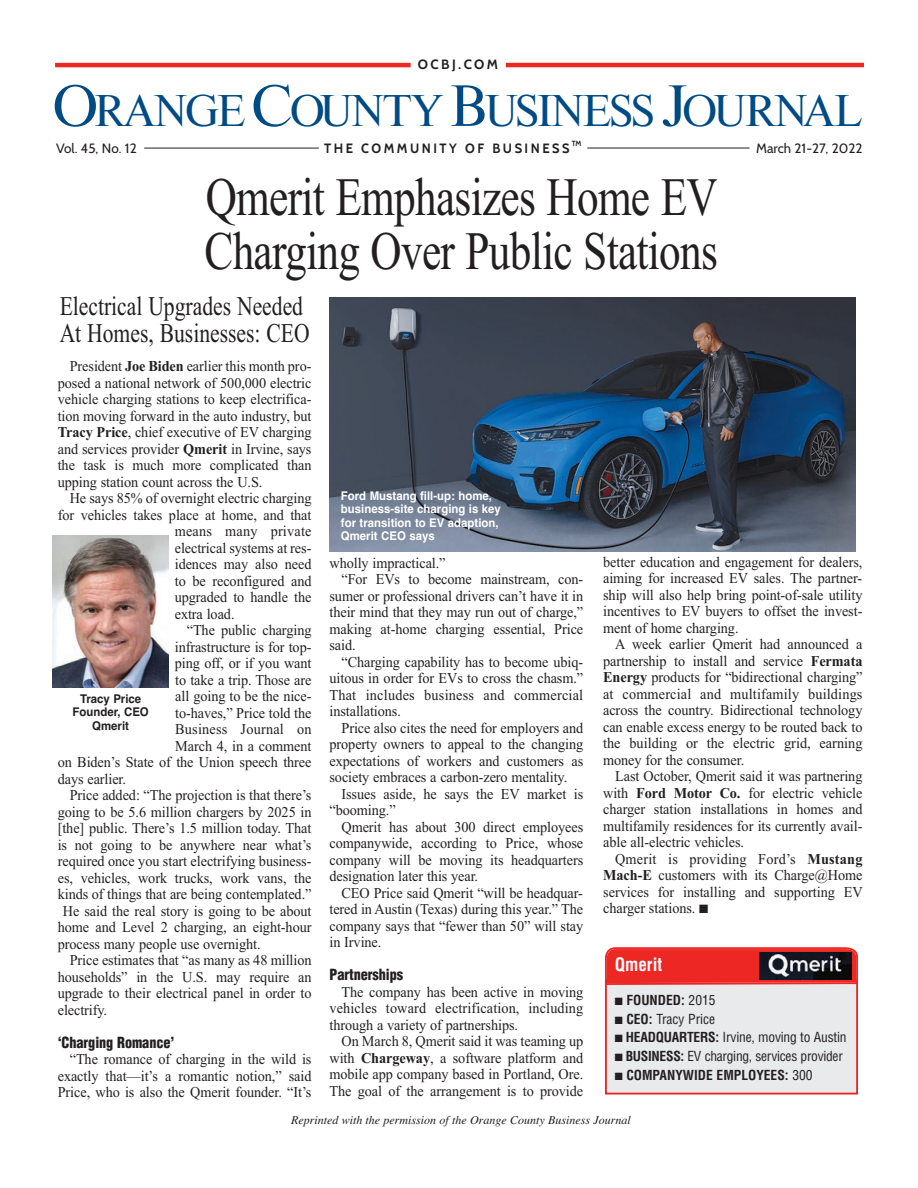
<style>
.page{position:relative;width:918px;height:1188px;background:#fff}
.page>*{position:absolute;margin:0;border:0;box-sizing:border-box;transform-origin:0 0}
.t1{font:54px/54px "Times New Roman";letter-spacing:-.015em;color:#231f20;scale:.8 1}
.t2{font:42.3px "Times Eighteen LT";letter-spacing:-.055em;color:#004b84}
.t3{font:27px/27px "Times New Roman";color:#231f20;scale:.8 1}
.t4{font:700 condensed 18px "Helvetica";color:#fff;scale:.95 1}
.t5{font:15px/16.5px "Times New Roman";letter-spacing:-.005em;color:#231f20;text-align:justify;scale:.95 1}
.t6{font:15px "Times New Roman";letter-spacing:.015em;color:#231f20;scale:.95 1}
.t7{font:900 condensed 15px "Helvetica";letter-spacing:-.005em;color:#231f20;scale:.95 1}
.t8{font:condensed 13.5px "Helvetica";letter-spacing:-.015em;color:#231f20}
.t9{font:700 condensed 13.5px "Helvetica";color:#231f20}
.t10{font:13.5px "Cabin";color:#231f20}
.t11{font:700 13.5px "Cabin";letter-spacing:.2em;color:#231f20;scale:.95 1}
.t12{font:700 13.5px "Cabin";letter-spacing:.2em;color:#231f20}
.t13{font:700 12px/13.5px "Helvetica";color:#fff;scale:.95 1}
.t14{font:italic 12px "Times";color:#231f20}
.t15{font:700 12px/13.5px "Helvetica";color:#231f20;text-align:center;scale:.95 1}
.t16{font:700 7.5px "Cabin";color:#231f20;scale:.95 1}
.s1{font-size:55.2px}
.s2{font-weight:700}
.s3{font-weight:400}
</style>
<div class="page">
<hr style="left:144px;top:148px;width:175px;height:1px;background:#231f20">
<hr style="left:587px;top:148px;width:163px;height:1px;background:#231f20">
<hr style="left:55px;top:63px;width:356px;height:4px;background:#ec2724">
<hr style="left:506px;top:63px;width:358px;height:4px;background:#ec2724">
<img style="left:330px;top:297px;width:525px;height:254px">
<div style="left:607px;top:981px;width:249px;height:112px;background:#e9eaeb"></div>
<div style="left:605px;top:980px;width:253px;height:115px;border:2px solid #ec2724"></div>
<svg style="left:605px;top:947px;width:253px;height:38px;background:#e82f2c"></svg>
<img style="left:759px;top:953px;width:92px;height:27px">
<img style="left:52px;top:535px;width:117px;height:153px">
<p class="t12" style="left:418px;top:56px;width:82px">OCBJ.COM</p>
<h2 class="t2" style="left:53px;top:87px;width:811px"><span class="s1">O</span>RANGE <span class="s1">C</span>OUNTY <span class="s1">B</span>USINESS <span class="s1">J</span>OURNAL</h2>
<p class="t10" style="left:56px;top:140px;width:82px">Vol. 45, No. 12</p>
<p class="t11" style="left:324px;top:140px;width:260px">THE COMMUNITY OF BUSINESS</p>
<p class="t10" style="left:756px;top:140px;width:108px">March 21-27, 2022</p>
<p class="t16" style="left:572px;top:139px;width:12px">TM</p>
<h1 class="t1" style="left:205px;top:169px;width:643px">Qmerit Emphasizes Home EV<br>Charging Over Public Stations</h1>
<h3 class="t3" style="left:60px;top:293px;width:314px">Electrical Upgrades Needed<br>At Homes, Businesses: CEO</h3>
<p class="t5" style="left:58px;top:358px;width:269px;text-indent:12px">President <span class="s2">Joe Biden</span> earlier this month pro&shy;posed a national network of 500,000 electric vehicle charging stations to keep electrifica&shy;tion moving forward in the auto industry, but <span class="s2">Tracy Price</span>, chief executive of EV charging and services provider <span class="s2">Qmerit</span> in Irvine, says the task is much more complicated than upping station count across the U.S.</p>
<p class="t5" style="left:70px;top:490px;width:256px">He says 85% of overnight electric charging</p>
<p class="t5" style="left:58px;top:506px;width:269px">for vehicles takes place at home, and that</p>
<p class="t6" style="left:175px;top:522px;width:145px">means many private</p>
<p class="t5" style="left:175px;top:539px;width:145px">electrical systems at res-</p>
<p class="t5" style="left:175px;top:556px;width:145px">idences may also need</p>
<p class="t5" style="left:175px;top:572px;width:145px">to be reconfigured and</p>
<p class="t5" style="left:175px;top:589px;width:145px">upgraded to handle the</p>
<p class="t5" style="left:175px;top:605px;width:64px">extra load.</p>
<p class="t5" style="left:187px;top:622px;width:133px">“The public charging</p>
<p class="t5" style="left:175px;top:638px;width:145px">infrastructure is for top-</p>
<p class="t5" style="left:175px;top:655px;width:145px">ping off, or if you want</p>
<p class="t5" style="left:175px;top:671px;width:145px">to take a trip. Those are</p>
<p class="t5" style="left:175px;top:688px;width:145px">all going to be the nice-</p>
<p class="t5" style="left:175px;top:704px;width:145px">to-haves,” Price told the</p>
<p class="t6" style="left:175px;top:720px;width:145px">Business Journal on</p>
<p class="t5" style="left:175px;top:737px;width:145px">March 4, in a comment</p>
<p class="t5" style="left:58px;top:754px;width:269px">on Biden’s State of the Union speech three</p>
<p class="t5" style="left:58px;top:770px;width:73px">days earlier.</p>
<p class="t5" style="left:70px;top:787px;width:256px">Price added: “The projection is that there’s</p>
<p class="t5" style="left:58px;top:803px;width:269px">going to be 5.6 million chargers by 2025 in</p>
<p class="t5" style="left:58px;top:820px;width:269px">[the] public. There’s 1.5 million today. That</p>
<p class="t5" style="left:58px;top:836px;width:269px">is not going to be anywhere near what’s</p>
<p class="t5" style="left:58px;top:853px;width:269px">required once you start electrifying business-</p>
<p class="t5" style="left:58px;top:869px;width:269px">es, vehicles, work trucks, work vans, the</p>
<p class="t5" style="left:58px;top:886px;width:269px">kinds of things that are being contemplated.”</p>
<p class="t5" style="left:63px;top:902px;width:263px">He said the real story is going to be about</p>
<p class="t5" style="left:58px;top:919px;width:269px">home and Level 2 charging, an eight-hour</p>
<p class="t5" style="left:58px;top:935px;width:215px">process many people use overnight.</p>
<p class="t5" style="left:70px;top:952px;width:256px">Price estimates that “as many as 48 million</p>
<p class="t5" style="left:58px;top:968px;width:269px">households” in the U.S. may require an</p>
<p class="t5" style="left:58px;top:985px;width:269px">upgrade to their electrical panel in order to</p>
<p class="t5" style="left:58px;top:1001px;width:54px">electrify.</p>
<p class="t7" style="left:58px;top:1036px;width:124px">‘Charging Romance’</p>
<p class="t5" style="left:58px;top:1051px;width:269px;text-indent:12px">“The romance of charging in the wild is exactly that—it’s a romantic notion,” said Price, who is also the Qmerit founder. “It’s</p>
<p class="t15" style="left:73px;top:692px;width:82px">Tracy Price<br>Founder, CEO<br>Qmerit</p>
<p class="t13" style="left:341px;top:489px;width:170px">Ford Mustang fill-up: home, business-site charging is key for transition to EV adaption,<br>Qmerit CEO says</p>
<p class="t5" style="left:330px;top:554px;width:124px">wholly impractical.”</p>
<p class="t5" style="left:341px;top:571px;width:256px">“For EVs to become mainstream, con-</p>
<p class="t5" style="left:330px;top:587px;width:269px">sumer or professional drivers can’t have it in</p>
<p class="t5" style="left:330px;top:604px;width:269px">their mind that they may run out of charge,”</p>
<p class="t5" style="left:330px;top:620px;width:269px">making at-home charging essential, Price</p>
<p class="t5" style="left:330px;top:637px;width:29px">said.</p>
<p class="t5" style="left:341px;top:653px;width:256px">“Charging capability has to become ubiq-</p>
<p class="t5" style="left:330px;top:670px;width:269px">uitous in order for EVs to cross the chasm.”</p>
<p class="t6" style="left:330px;top:686px;width:269px">That includes business and commercial</p>
<p class="t5" style="left:330px;top:703px;width:77px">installations.</p>
<p class="t5" style="left:341px;top:719px;width:256px">Price also cites the need for employers and</p>
<p class="t5" style="left:330px;top:736px;width:269px">property owners to appeal to the changing</p>
<p class="t5" style="left:330px;top:752px;width:269px">expectations of workers and customers as</p>
<p class="t5" style="left:330px;top:769px;width:252px">society embraces a carbon-zero mentality.</p>
<p class="t5" style="left:341px;top:785px;width:256px">Issues aside, he says the EV market is</p>
<p class="t5" style="left:330px;top:802px;width:71px">“booming.”</p>
<p class="t5" style="left:341px;top:818px;width:256px">Qmerit has about 300 direct employees</p>
<p class="t5" style="left:329px;top:835px;width:269px">companywide, according to Price, whose</p>
<p class="t5" style="left:329px;top:851px;width:269px">company will be moving its headquarters</p>
<p class="t5" style="left:329px;top:868px;width:158px">designation later this year.</p>
<p class="t5" style="left:341px;top:884px;width:256px">CEO Price said Qmerit “will be headquar-</p>
<p class="t5" style="left:329px;top:901px;width:269px">tered in Austin (Texas) during this year.” The</p>
<p class="t5" style="left:329px;top:917px;width:269px">company says that “fewer than 50” will stay</p>
<p class="t5" style="left:329px;top:934px;width:56px">in Irvine.</p>
<p class="t7" style="left:329px;top:969px;width:79px">Partnerships</p>
<p class="t5" style="left:329px;top:983px;width:269px;text-indent:12px">The company has been active in moving vehicles toward electrification, including through a variety of partnerships.</p>
<p class="t5" style="left:329px;top:1033px;width:269px;text-indent:12px">On March 8, Qmerit said it was teaming up with <span class="s2">Chargeway</span>, a software platform and mobile app company based in Portland, Ore.<br>The goal of the arrangement is to provide</p>
<p class="t5" style="left:603px;top:553px;width:274px">better education and engagement for dealers, aiming for increased EV sales. The partner&shy;ship will also help bring point-of-sale utility incentives to EV buyers to offset the invest&shy;ment of home charging.</p>
<p class="t5" style="left:603px;top:636px;width:274px;text-indent:12px">A week earlier Qmerit had announced a partnership to install and service <span class="s2">Fermata Energy</span> products for “bidirectional charging” at commercial and multifamily buildings across the country. Bidirectional technology can enable excess energy to be routed back to the building or the electric grid, earning money for the consumer.</p>
<p class="t5" style="left:603px;top:768px;width:275px;text-indent:12px">Last October, Qmerit said it was partnering with <span class="s2">Ford Motor Co.</span> for electric vehicle charger station installations in homes and multifamily residences for its currently avail&shy;able all-electric vehicles.</p>
<p class="t5" style="left:603px;top:850px;width:275px;text-indent:12px">Qmerit is providing Ford’s <span class="s2">Mustang Mach-E</span> customers with its Charge@Home services for installing and supporting EV charger stations. ■</p>
<p class="t4" style="left:615px;top:958px;width:52px">Qmerit</p>
<p class="t9" style="left:615px;top:995px;width:102px">■ FOUNDED: <span class="s3">2015</span></p>
<p class="t8" style="left:615px;top:1013px;width:102px">■ <span class="s2">CEO:</span> Tracy Price</p>
<p class="t8" style="left:615px;top:1032px;width:233px">■ <span class="s2">HEADQUARTERS:</span> Irvine, moving to Austin</p>
<p class="t8" style="left:615px;top:1051px;width:230px">■ <span class="s2">BUSINESS:</span> EV charging, services provider</p>
<p class="t9" style="left:615px;top:1070px;width:199px">■ COMPANYWIDE EMPLOYEES: <span class="s3">300</span></p>
<p class="t14" style="left:291px;top:1113px;width:341px">Reprinted with the permission of the Orange County Business Journal</p>
</div>
